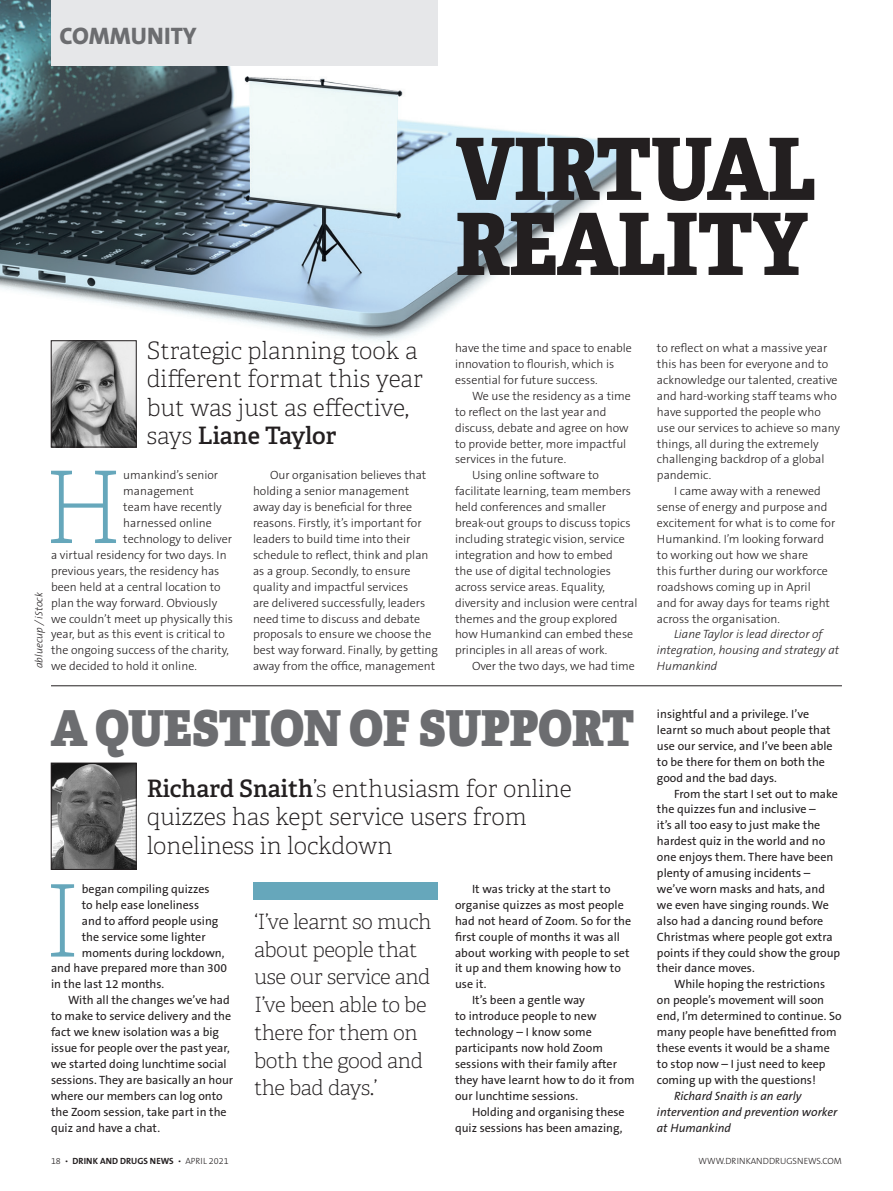
<style>
.page{position:relative;width:893px;height:1191px;background:#fff}
.page>*{position:absolute;margin:0;border:0;box-sizing:border-box;transform-origin:0 0}
.t1{font:99.9px "Adelle PE Th";color:#66a7bb}
.t2{font:85.8px "Adelle PE Eb";letter-spacing:-.01em;color:#231f20;scale:.91 1}
.t3{font:49.5px "Adelle PE Hv";color:#6c6d70;scale:.91 1}
.t4{font:24px/28.5px "Adelle PE Th";color:#231f20}
.t5{font:800 24px "The Sans B8";color:#6c6d70}
.t6{font:21px/27.8px "Adelle PE Th";letter-spacing:-.02em;color:#231f20}
.t7{font:300 12px/15.9px "The Sans B3";color:#231f20}
.t8{font:12px/15.9px "The Sans B5 Plain";color:#231f20}
.t9{font:italic 300 12px/15.9px "The Sans B3";color:#231f20}
.t10{font:italic 12px/15.9px "The Sans B5 Plain";color:#231f20}
.Views_and_Skews_body{font:italic 300 10.5px "The Sans B3";color:#231f20}
._01_Folio_Right{font:700 9px "The Sans B7";color:#231f20}
.t11{font:300 9px "The Sans B3";color:#231f20}
.s1{font-family:"Adelle PE Sb"}
.s2{font-family:"The Sans B3";font-weight:300}
</style>
<div class="page">
<img style="left:0;top:0;width:628px;height:352px">
<div style="left:51px;top:0;width:387px;height:66px;background:#e6e7e9"></div>
<div style="left:253px;top:883px;width:185px;height:17px;background:#66a7bb"></div>
<img style="left:53px;top:342px;width:81px;height:103px">
<div style="left:51px;top:340px;width:85px;height:107px;border:1px solid #231f20"></div>
<img style="left:53px;top:765px;width:81px;height:102px">
<div style="left:51px;top:763px;width:85px;height:106px;border:1px solid #231f20"></div>
<hr style="left:51px;top:685px;width:791px;height:1px;background:#231f20">
<p class="t5" style="left:60px;top:23px;width:139px">COMMUNITY</p>
<p class="t2" style="left:455px;top:105px;width:398px">VIRTUAL</p>
<p class="t2" style="left:455px;top:180px;width:389px">REALITY</p>
<p class="t4" style="left:147px;top:335px;width:278px">Strategic planning took a different format this year but was just as effective, says <span class="s1">Liane Taylor</span></p>
<p class="t1" style="left:43px;top:439px;width:81px">H</p>
<p class="t7" style="left:123px;top:468px;width:96px">umankind’s senior</p>
<p class="t7" style="left:123px;top:484px;width:72px">management</p>
<p class="t7" style="left:123px;top:500px;width:100px">team have recently</p>
<p class="t7" style="left:123px;top:515px;width:90px">harnessed online</p>
<p class="t7" style="left:123px;top:531px;width:110px">technology to deliver</p>
<p class="t7" style="left:51px;top:547px;width:177px">a virtual residency for two days. In</p>
<p class="t7" style="left:51px;top:563px;width:170px">previous years, the residency has</p>
<p class="t7" style="left:51px;top:579px;width:171px">been held at a central location to</p>
<p class="t7" style="left:51px;top:595px;width:168px">plan the way forward. Obviously</p>
<p class="t7" style="left:51px;top:611px;width:184px">we couldn’t meet up physically this</p>
<p class="t7" style="left:51px;top:627px;width:175px">year, but as this event is critical to</p>
<p class="t7" style="left:51px;top:643px;width:179px">the ongoing success of the charity,</p>
<p class="t7" style="left:51px;top:659px;width:147px">we decided to hold it online.</p>
<p class="Views_and_Skews_body" style="left:34px;top:668px;width:77px;rotate:-90deg">abluecup / iStock</p>
<p class="t7" style="left:253px;top:468px;width:186px;text-indent:17px">Our organisation believes that holding a senior management away day is beneficial for three reasons. Firstly, it’s important for leaders to build time into their schedule to reflect, think and plan as a group. Secondly, to ensure quality and impactful services<br>are delivered successfully, leaders need time to discuss and debate proposals to ensure we choose the best way forward. Finally, by getting away from the office, management</p>
<p class="t7" style="left:455px;top:341px;width:179px">have the time and space to enable innovation to flourish, which is essential for future success.</p>
<p class="t7" style="left:455px;top:388px;width:177px;text-indent:17px">We use the residency as a time to reflect on the last year and discuss, debate and agree on how to provide better, more impactful services in the future.</p>
<p class="t7" style="left:455px;top:468px;width:184px;text-indent:17px">Using online software to facilitate learning, team members held conferences and smaller break-out groups to discuss topics including strategic vision, service integration and how to embed<br>the use of digital technologies across service areas. Equality, diversity and inclusion were central themes and the group explored how Humankind can embed these principles in all areas of work.</p>
<p class="t7" style="left:472px;top:659px;width:164px">Over the two days, we had time</p>
<p class="t3" style="left:51px;top:692px;width:643px">A QUESTION OF SUPPORT</p>
<p class="t4" style="left:147px;top:773px;width:427px"><span class="s1">Richard Snaith</span>’s enthusiasm for online quizzes has kept service users from loneliness in lockdown</p>
<p class="t1" style="left:43px;top:852px;width:41px">I</p>
<p class="t8" style="left:82px;top:881px;width:129px">began compiling quizzes</p>
<p class="t8" style="left:82px;top:897px;width:119px">to help ease loneliness</p>
<p class="t8" style="left:82px;top:913px;width:138px">and to afford people using</p>
<p class="t8" style="left:82px;top:929px;width:125px">the service some lighter</p>
<p class="t8" style="left:82px;top:945px;width:144px">moments during lockdown,</p>
<p class="t8" style="left:51px;top:961px;width:177px">and have prepared more than 300</p>
<p class="t8" style="left:51px;top:976px;width:115px">in the last 12 months.</p>
<p class="t8" style="left:51px;top:992px;width:184px;text-indent:17px">With all the changes we’ve had to make to service delivery and the fact we knew isolation was a big issue for people over the past year, we started doing lunchtime social sessions. They are basically an hour where our members can log onto the Zoom session, take part in the quiz and have a chat.</p>
<p class="_01_Folio_Right" style="left:51px;top:1156px;width:179px"><span class="s2">18 •</span> DRINK AND DRUGS NEWS <span class="s2">• APRIL 2021</span></p>
<p class="t6" style="left:254px;top:907px;width:179px">‘I’ve learnt so much about people that use our service and<br>I’ve been able to be there for them on both the good and the bad days.’</p>
<p class="t8" style="left:455px;top:881px;width:178px;text-indent:17px">It was tricky at the start to organise quizzes as most people had not heard of Zoom. So for the first couple of months it was all about working with people to set it up and them knowing how to use it.</p>
<p class="t8" style="left:455px;top:992px;width:181px;text-indent:17px">It’s been a gentle way<br>to introduce people to new technology – I know some participants now hold Zoom sessions with their family after they have learnt how to do it from our lunchtime sessions.</p>
<p class="t8" style="left:455px;top:1104px;width:171px;text-align:right">Holding and organising these quiz sessions has been amazing,</p>
<p class="t7" style="left:657px;top:341px;width:185px">to reflect on what a massive year this has been for everyone and to acknowledge our talented, creative and hard-working staff teams who have supported the people who use our services to achieve so many things, all during the extremely challenging backdrop of a global pandemic.</p>
<p class="t7" style="left:657px;top:484px;width:180px;text-indent:17px">I came away with a renewed sense of energy and purpose and excitement for what is to come for<br>Humankind. I’m looking forward to working out how we share<br>this further during our workforce roadshows coming up in April<br>and for away days for teams right across the organisation.</p>
<p class="t9" style="left:657px;top:627px;width:184px;text-indent:17px">Liane Taylor is lead director of integration, housing and strategy at<br>Humankind</p>
<p class="t8" style="left:657px;top:706px;width:177px">insightful and a privilege. I’ve learnt so much about people that use our service, and I’ve been able to be there for them on both the good and the bad days.</p>
<p class="t8" style="left:657px;top:786px;width:185px;text-indent:17px">From the start I set out to make the quizzes fun and inclusive –<br>it’s all too easy to just make the hardest quiz in the world and no one enjoys them. There have been plenty of amusing incidents – we’ve worn masks and hats, and we even have singing rounds. We also had a dancing round before<br>Christmas where people got extra points if they could show the group their dance moves.</p>
<p class="t8" style="left:657px;top:976px;width:186px;text-indent:17px">While hoping the restrictions<br>on people’s movement will soon end, I’m determined to continue. So many people have benefitted from these events it would be a shame to stop now – I just need to keep coming up with the questions!</p>
<p class="t10" style="left:657px;top:1088px;width:182px;text-indent:17px">Richard Snaith is an early intervention and prevention worker at Humankind</p>
<p class="t11" style="left:699px;top:1156px;width:145px">WWW.DRINKANDDRUGSNEWS.COM</p>
</div>
